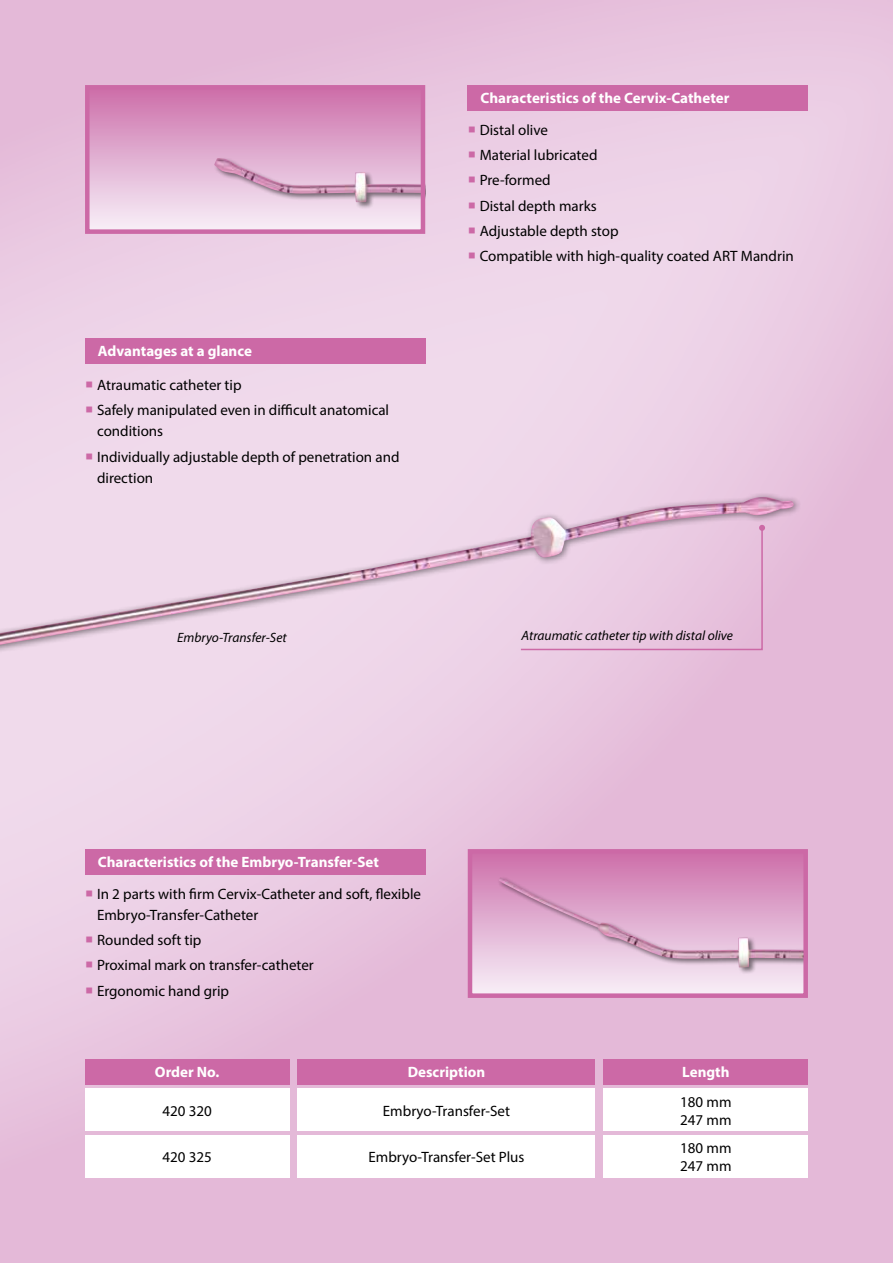
<style>
.page{position:relative;width:893px;height:1263px;background:#fff}
.page>*{position:absolute;margin:0;border:0;box-sizing:border-box;transform-origin:0 0}
.t1{font:15px/21px "Myriad Pro";color:#000}
.t2{font:700 15px "Myriad Pro";color:#fff}
.t3{font:italic 13.5px "Myriad Pro";color:#000}
.s1{color:#cc69a6}
</style>
<div class="page">
<img style="left:0;top:0;width:893px;height:1263px">
<div style="left:87px;top:87px;width:336px;height:145px;background:linear-gradient(to bottom,#cc6faa,#f8f2fa)"></div>
<div style="left:213px;top:157px;width:212px;height:53px;background:#f0daeb"></div>
<img style="left:214px;top:158px;width:206px;height:44px">
<div style="left:85px;top:85px;width:340px;height:149px;border:4px solid #cc69a6"></div>
<div style="left:468px;top:85px;width:340px;height:26px;background:#cc69a6"></div>
<div style="left:470px;top:851px;width:336px;height:145px;background:linear-gradient(to bottom,#cc6faa,#f8f2fa)"></div>
<div style="left:497px;top:876px;width:311px;height:99px;background:#f0dbec"></div>
<img style="left:498px;top:877px;width:305px;height:90px">
<div style="left:468px;top:849px;width:340px;height:149px;border:4px solid #cc69a6"></div>
<div style="left:85px;top:849px;width:340px;height:25px;background:#cc69a6"></div>
<div style="left:85px;top:338px;width:340px;height:26px;background:#cc69a6"></div>
<div style="left:0;top:492px;width:802px;height:320px;background:#000;opacity:.5"></div>
<img style="left:0;top:497px;width:794px;height:148px">
<div style="left:85px;top:1089px;width:204px;height:42px;background:#fff"></div>
<div style="left:85px;top:1135px;width:204px;height:43px;background:#fff"></div>
<div style="left:604px;top:1089px;width:204px;height:42px;background:#fff"></div>
<div style="left:604px;top:1135px;width:204px;height:43px;background:#fff"></div>
<div style="left:85px;top:1059px;width:204px;height:25px;background:#cc69a6"></div>
<div style="left:298px;top:1089px;width:297px;height:42px;background:#fff"></div>
<div style="left:298px;top:1135px;width:297px;height:43px;background:#fff"></div>
<div style="left:298px;top:1059px;width:297px;height:25px;background:#cc69a6"></div>
<div style="left:604px;top:1059px;width:204px;height:25px;background:#cc69a6"></div>
<p class="t2" style="left:98px;top:342px;width:156px">Advantages at a glance</p>
<p class="t1" style="left:85px;top:374px;width:158px"><span class="s1">○</span> Atraumatic catheter tip</p>
<p class="t1" style="left:97px;top:399px;width:294px;text-indent:-12px"><span class="s1">○</span> Safely manipulated even in difficult anatomical conditions</p>
<p class="t1" style="left:97px;top:446px;width:304px;text-indent:-12px"><span class="s1">○</span> Individually adjustable depth of penetration and direction</p>
<p class="t2" style="left:480px;top:89px;width:250px">Characteristics of the Cervix-Catheter</p>
<p class="t1" style="left:468px;top:119px;width:82px"><span class="s1">○</span> Distal olive</p>
<p class="t1" style="left:468px;top:144px;width:131px"><span class="s1">○</span> Material lubricated</p>
<p class="t1" style="left:468px;top:170px;width:84px"><span class="s1">○</span> Pre-formed</p>
<p class="t1" style="left:468px;top:195px;width:131px"><span class="s1">○</span> Distal depth marks</p>
<p class="t1" style="left:468px;top:220px;width:152px"><span class="s1">○</span> Adjustable depth stop</p>
<p class="t1" style="left:468px;top:245px;width:328px"><span class="s1">○</span> Compatible with high-quality coated ART Mandrin</p>
<p class="t3" style="left:177px;top:629px;width:111px">Embryo-Transfer-Set</p>
<p class="t3" style="left:522px;top:627px;width:213px">Atraumatic catheter tip with distal olive</p>
<p class="t2" style="left:98px;top:853px;width:283px">Characteristics of the Embryo-Transfer-Set</p>
<p class="t1" style="left:97px;top:883px;width:325px;text-indent:-12px"><span class="s1">○</span> In 2 parts with firm Cervix-Catheter and soft, flexible<br>Embryo-Transfer-Catheter</p>
<p class="t1" style="left:85px;top:929px;width:118px"><span class="s1">○</span> Rounded soft tip</p>
<p class="t1" style="left:85px;top:955px;width:230px"><span class="s1">○</span> Proximal mark on transfer-catheter</p>
<p class="t1" style="left:85px;top:980px;width:146px"><span class="s1">○</span> Ergonomic hand grip</p>
<p class="t2" style="left:155px;top:1062px;width:66px">Order No.</p>
<p class="t1" style="left:162px;top:1100px;width:51px">420 320</p>
<p class="t1" style="left:162px;top:1146px;width:51px">420 325</p>
<p class="t2" style="left:408px;top:1062px;width:79px">Description</p>
<p class="t2" style="left:682px;top:1062px;width:49px">Length</p>
<p class="t1" style="left:383px;top:1100px;width:129px">Embryo-Transfer-Set</p>
<p class="t1" style="left:368px;top:1146px;width:157px">Embryo-Transfer-Set Plus</p>
<p class="t1" style="left:680px;top:1092px;width:53px;line-height:18px">180 mm<br>247 mm</p>
<p class="t1" style="left:680px;top:1139px;width:53px;line-height:18px">180 mm<br>247 mm</p>
</div>
